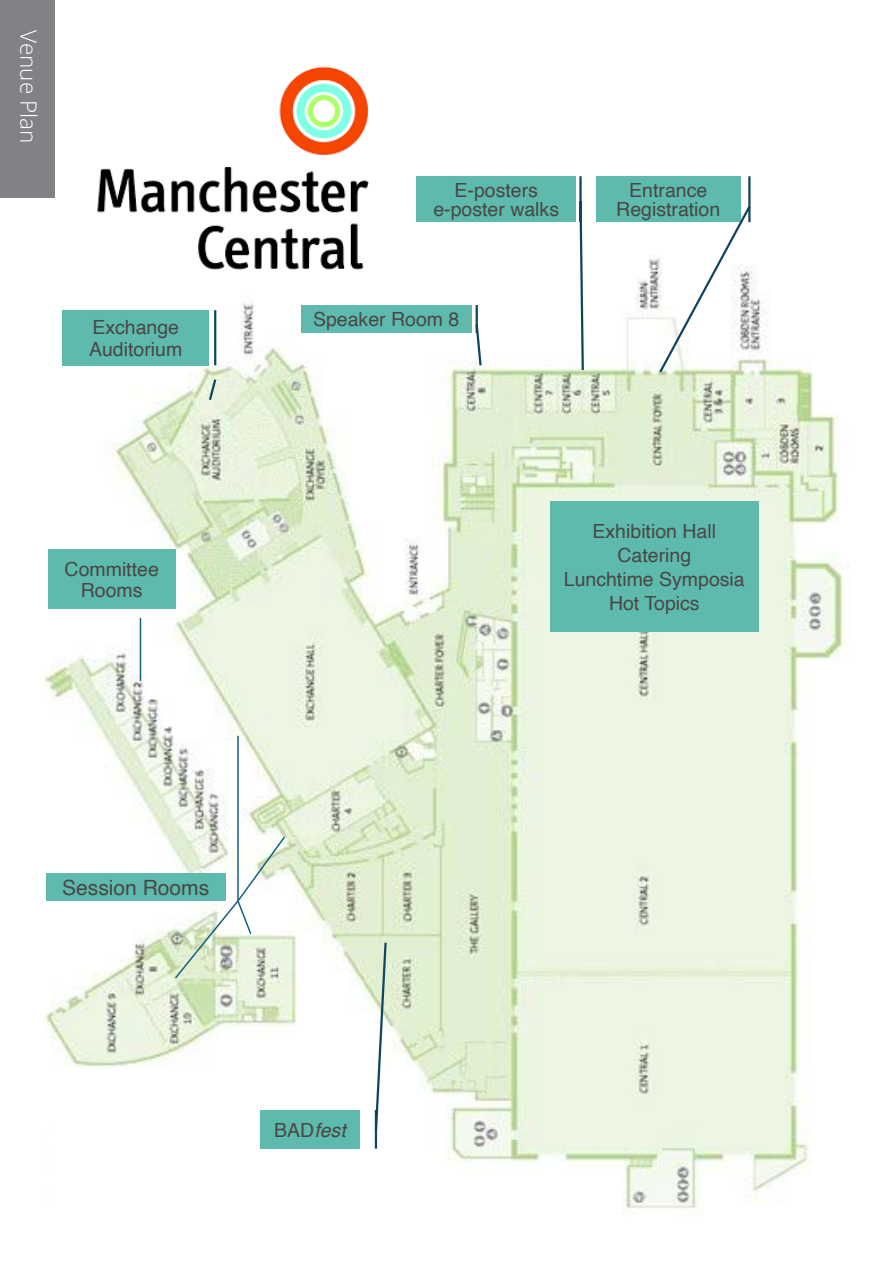
<style>
.page{position:relative;width:893px;height:1263px;background:#fff}
.page>*{position:absolute;margin:0;border:0;box-sizing:border-box;transform-origin:0 0}
.t1{font:22.5px "Open Sans";color:#fff}
.t2{font:21px "Helvetica";color:#484747}
.t3{font:19.5px/24px "Helvetica";color:#484747;text-align:center}
.t4{font:italic 19.5px "Helvetica";color:#484747}
.s1{font-style:normal}
</style>
<div class="page">
<img style="left:43px;top:255px;width:803px;height:959px">
<div style="left:596px;top:176px;width:144px;height:46px;background:#5ebaac"></div>
<svg style="left:658px;top:176px;width:94px;height:198px"></svg>
<div style="left:46px;top:873px;width:179px;height:28px;background:#5ebaac"></div>
<div style="left:301px;top:305px;width:171px;height:27px;background:#5ebaac"></div>
<svg style="left:474px;top:303px;width:9px;height:64px"></svg>
<div style="left:48px;top:549px;width:127px;height:60px;background:#5ebaac"></div>
<div style="left:63px;top:310px;width:146px;height:55px;background:#5ebaac"></div>
<svg style="left:207px;top:309px;width:11px;height:92px"></svg>
<div style="left:416px;top:176px;width:160px;height:46px;background:#5ebaac"></div>
<svg style="left:578px;top:176px;width:7px;height:196px"></svg>
<div style="left:550px;top:501px;width:209px;height:130px;background:#5ebaac"></div>
<img style="left:86px;top:66px;width:291px;height:214px">
<hr style="left:140px;top:618px;width:1px;height:63px;background:#156082">
<div style="left:260px;top:1110px;width:100px;height:38px;background:#5ebaac"></div>
<svg style="left:374px;top:941px;width:14px;height:209px"></svg>
<svg style="left:173px;top:835px;width:114px;height:145px"></svg>
<hr style="left:237px;top:736px;width:2px;height:165px;background:#156082">
<div style="left:0;top:0;width:54px;height:198px;background:#808285"></div>
<p class="t1" style="left:44px;top:30px;width:115px;rotate:90deg">Venue Plan</p>
<p class="t3" style="left:89px;top:317px;width:95px;line-height:21.6px;text-align:left">Exchange<br>Auditorium</p>
<p class="t3" style="left:65px;top:559px;width:96px;line-height:21.6px">Committee<br>Rooms</p>
<p class="t3" style="left:433px;top:181px;width:127px;line-height:19.2px">E-posters e-poster walks</p>
<p class="t3" style="left:313px;top:308px;width:148px">Speaker Room 8</p>
<p class="t3" style="left:616px;top:181px;width:106px;line-height:19.2px">Entrance<br>Registration</p>
<p class="t3" style="left:564px;top:519px;width:182px">Exhibition Hall<br>Catering<br>Lunchtime Symposia<br>Hot Topics</p>
<p class="t2" style="left:62px;top:871px;width:149px">Session Rooms</p>
<p class="t4" style="left:274px;top:1115px;width:73px"><span class="s1">BAD</span>fest</p>
</div>
